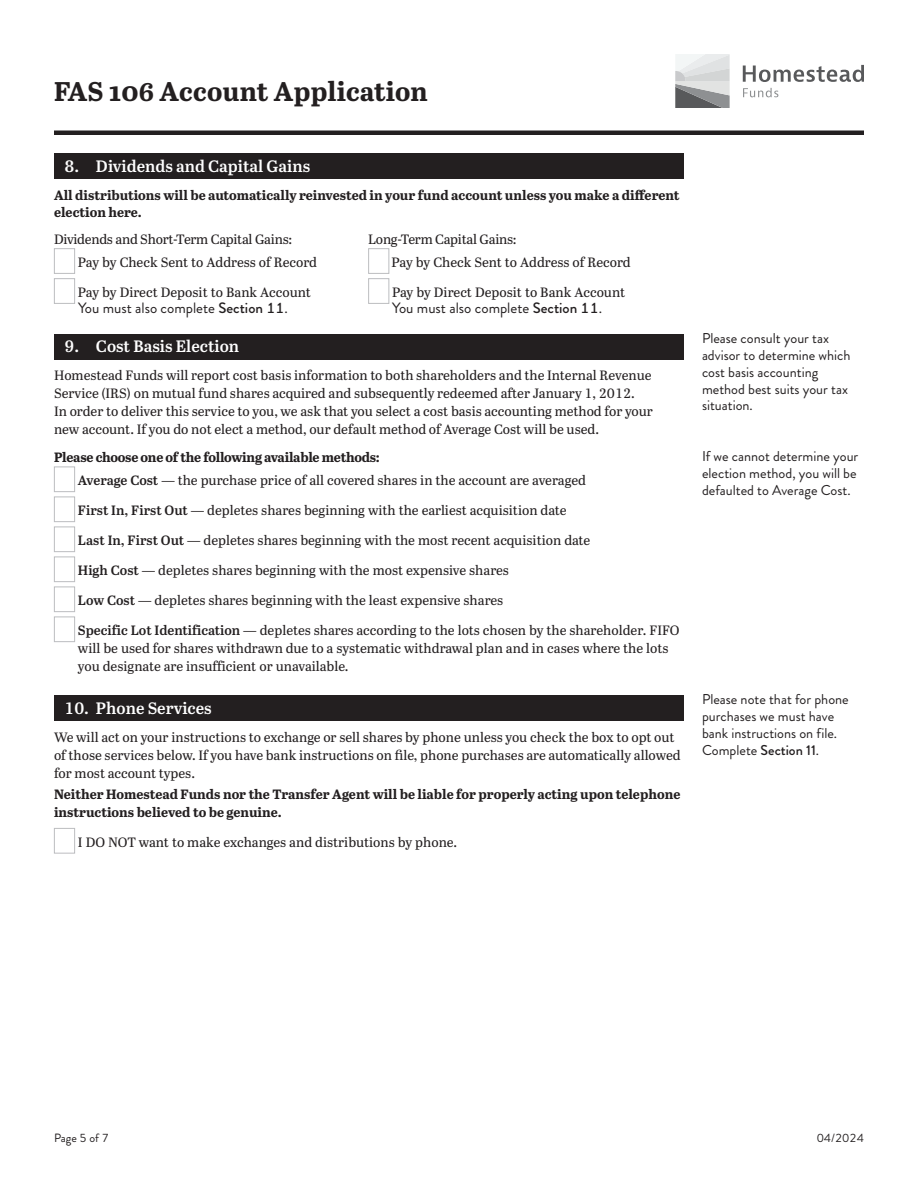
<style>
.page{position:relative;width:918px;height:1188px;background:#fff}
.page>*{position:absolute;margin:0;border:0;box-sizing:border-box;transform-origin:0 0}
.t1{font:700 27px "Abril Text";letter-spacing:.01em;color:#231f20}
.t2{font:600 16.5px "Abril Text";color:#fff}
.t3{font:15px "Brandon Grotesque";color:#231f20}
.t4{font:14.25px/16.8px "Brandon Grotesque";color:#231f20}
.t5{font:13.5px/18px "Abril Text";color:#231f20}
.t6{font:700 13.5px/18px "Abril Text";color:#231f20}
.t7{font:13.5px/23.2px "Abril Text";letter-spacing:-.02em;color:#231f20}
.t8{font:12px "Brandon Grotesque";color:#231f20}
.s1{font-weight:500}
.s2{font-weight:700}
.s3{font-weight:600}
</style>
<div class="page">
<svg style="left:743px;top:65px;width:121px;height:17px"></svg>
<svg style="left:743px;top:88px;width:35px;height:9px"></svg>
<svg style="left:675px;top:54px;width:55px;height:54px;background:#bdbfc0"></svg>
<div style="left:54px;top:130px;width:810px;height:5px;background:#231f20"></div>
<div style="left:54px;top:153px;width:630px;height:25px;background:#231f20"></div>
<div style="left:54px;top:248px;width:21px;height:26px;background:#fff;border:1px solid #bcbdc0"></div>
<div style="left:54px;top:278px;width:21px;height:26px;background:#fff;border:1px solid #bcbdc0"></div>
<div style="left:368px;top:248px;width:21px;height:26px;background:#fff;border:1px solid #bcbdc0"></div>
<div style="left:368px;top:278px;width:21px;height:26px;background:#fff;border:1px solid #bcbdc0"></div>
<div style="left:54px;top:334px;width:630px;height:25px;background:#231f20"></div>
<div style="left:54px;top:467px;width:21px;height:25px;background:#fff;border:1px solid #bcbdc0"></div>
<div style="left:54px;top:497px;width:21px;height:25px;background:#fff;border:1px solid #bcbdc0"></div>
<div style="left:54px;top:527px;width:21px;height:25px;background:#fff;border:1px solid #bcbdc0"></div>
<div style="left:54px;top:557px;width:21px;height:25px;background:#fff;border:1px solid #bcbdc0"></div>
<div style="left:54px;top:587px;width:21px;height:25px;background:#fff;border:1px solid #bcbdc0"></div>
<div style="left:54px;top:617px;width:21px;height:25px;background:#fff;border:1px solid #bcbdc0"></div>
<div style="left:54px;top:695px;width:630px;height:26px;background:#231f20"></div>
<div style="left:54px;top:828px;width:21px;height:26px;background:#fff;border:1px solid #bcbdc0"></div>
<h1 class="t1" style="left:54px;top:72px;width:375px">FAS 106 Account Application</h1>
<p class="t2" style="left:64px;top:154px;width:247px">8. Dividends and Capital Gains</p>
<p class="t6" style="left:54px;top:185px;width:627px">All distributions will be automatically reinvested in your fund account unless you make a different election here.</p>
<p class="t7" style="left:78px;top:227px;width:241px;text-indent:-24px">Dividends and Short-Term Capital Gains:<br>Pay by Check Sent to Address of Record</p>
<p class="t5" style="left:78px;top:283px;width:234px">Pay by Direct Deposit to Bank Account</p>
<p class="t3" style="left:78px;top:297px;width:211px">You must also complete <span class="s1">Section 11</span>.</p>
<p class="t7" style="left:392px;top:227px;width:241px;text-indent:-23px">Long-Term Capital Gains:<br>Pay by Check Sent to Address of Record</p>
<p class="t5" style="left:392px;top:283px;width:234px">Pay by Direct Deposit to Bank Account</p>
<p class="t3" style="left:392px;top:297px;width:211px">You must also complete <span class="s1">Section 11</span>.</p>
<p class="t2" style="left:64px;top:334px;width:176px">9. Cost Basis Election</p>
<p class="t5" style="left:54px;top:366px;width:601px">Homestead Funds will report cost basis information to both shareholders and the Internal Revenue Service (IRS) on mutual fund shares acquired and subsequently redeemed after January 1, 2012.<br>In order to deliver this service to you, we ask that you select a cost basis accounting method for your new account. If you do not elect a method, our default method of Average Cost will be used.</p>
<p class="t5" style="left:78px;top:445px;width:510px;line-height:23.2px;text-indent:-24px"><span class="s2">Please choose one of the following available methods:<br></span><span class="s3">Average Cost</span> — the purchase price of all covered shares in the account are averaged</p>
<p class="t5" style="left:78px;top:501px;width:490px"><span class="s3">First In, First Out</span> — depletes shares beginning with the earliest acquisition date</p>
<p class="t5" style="left:78px;top:531px;width:514px"><span class="s3">Last In, First Out</span> — depletes shares beginning with the most recent acquisition date</p>
<p class="t5" style="left:78px;top:561px;width:433px"><span class="s3">High Cost</span> — depletes shares beginning with the most expensive shares</p>
<p class="t5" style="left:78px;top:591px;width:427px"><span class="s3">Low Cost</span> — depletes shares beginning with the least expensive shares</p>
<p class="t5" style="left:78px;top:621px;width:603px"><span class="s3">Specific Lot Identification</span> — depletes shares according to the lots chosen by the shareholder. FIFO will be used for shares withdrawn due to a systematic withdrawal plan and in cases where the lots you designate are insufficient or unavailable.</p>
<p class="t2" style="left:64px;top:696px;width:149px">10. Phone Services</p>
<p class="t5" style="left:54px;top:727px;width:628px">We will act on your instructions to exchange or sell shares by phone unless you check the box to opt out of those services below. If you have bank instructions on file, phone purchases are automatically allowed for most account types.</p>
<p class="t6" style="left:54px;top:784px;width:628px">Neither Homestead Funds nor the Transfer Agent will be liable for properly acting upon telephone instructions believed to be genuine.</p>
<p class="t5" style="left:78px;top:832px;width:381px">I DO NOT want to make exchanges and distributions by phone.</p>
<p class="t4" style="left:702px;top:330px;width:150px">Please consult your tax advisor to determine which cost basis accounting method best suits your tax situation.</p>
<p class="t4" style="left:702px;top:448px;width:158px;text-align:justify">If we cannot determine your election method, you will be defaulted to Average Cost.</p>
<p class="t4" style="left:702px;top:691px;width:148px">Please note that for phone purchases we must have bank instructions on file.<br>Complete <span class="s1">Section 11</span>.</p>
<p class="t8" style="left:54px;top:1130px;width:56px">Page 5 of 7</p>
<p class="t8" style="left:817px;top:1130px;width:49px">04/2024</p>
</div>
